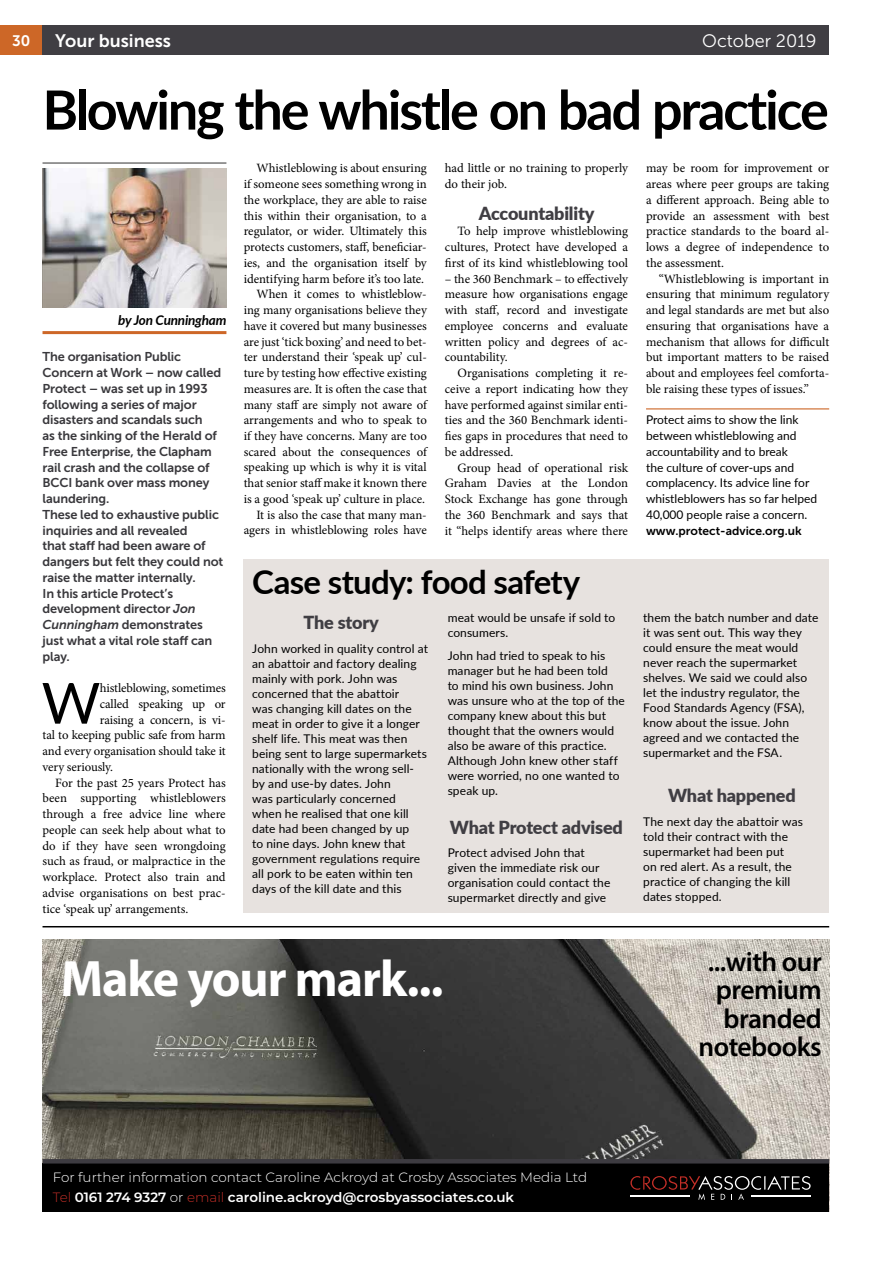
<style>
.page{position:relative;width:893px;height:1263px;background:#fff}
.page>*{position:absolute;margin:0;border:0;box-sizing:border-box;transform-origin:0 0}
.t1{font:56.7px "Lato";color:#000}
.t2{font:700 54px "Lato";letter-spacing:-.04em;color:#000}
.t3{font:700 51.45px "Myriad Pro";letter-spacing:-.02em;color:#fff}
.t4{font:700 33px "Lato";letter-spacing:-.02em;color:#000}
.t5{font:600 27.6px/28.7px "Myriad Pro";letter-spacing:-.02em;color:#000;text-align:right}
.t6{font:900 18px "Lato";letter-spacing:-.01em;color:#403e43}
.t7{font:18px "Museo Sans 700";color:#fff}
.t8{font:18px "Museo Sans 300";color:#fff}
.t9{font:15.15px "Museo Sans 700";color:#fff}
.t10{font:300 13.5px/19.5px "Montserrat";color:#fff}
.t11{font:italic 700 13.5px "Lato";letter-spacing:-.015em;color:#000}
.t12{font:12.75px/15.8px "Minion Pro";letter-spacing:-.005em;color:#000;text-align:justify}
.t13{font:12.75px/15.8px "Museo Sans 700";letter-spacing:-.01em;color:#39383c}
.t14{font:12px/15px "Lato";letter-spacing:.01em;color:#000}
.t15{font:12px "Museo Sans 700";color:#000}
.s1{font-style:italic}
.s2{color:#c12e27}
.s3{font-weight:600}
</style>
<div class="page">
<div style="left:0;top:26px;width:43px;height:29px;background:#cd6727"></div>
<div style="left:43px;top:26px;width:786px;height:29px;background:#403e43"></div>
<hr style="left:646px;top:408px;width:183px;height:1px;background:#cd6727">
<div style="left:244px;top:559px;width:585px;height:353px;background:#e7e2df"></div>
<hr style="left:43px;top:331px;width:183px;height:3px;background:#cd6727">
<img style="left:43px;top:168px;width:183px;height:139px">
<hr style="left:43px;top:163px;width:183px;height:1px;background:#323132">
<hr style="left:43px;top:926px;width:786px;height:1px;background:#000">
<img style="left:43px;top:940px;width:786px;height:219px">
<div style="left:43px;top:1163px;width:786px;height:49px;background:#000"></div>
<svg style="left:630px;top:1176px;width:181px;height:24px"></svg>
<hr style="left:43px;top:1159px;width:786px;height:4px;background:#3d3b41">
<p class="t9" style="left:12px;top:32px;width:20px">30</p>
<h3 class="t7" style="left:55px;top:31px;width:117px">Your business</h3>
<h3 class="t8" style="left:702px;top:31px;width:116px">October 2019</h3>
<h2 class="t2" style="left:43px;top:70px;width:788px">Blowing the whistle on bad practice</h2>
<p class="t11" style="left:118px;top:310px;width:110px">by Jon Cunningham</p>
<p class="t13" style="left:43px;top:349px;width:182px">The organisation Public<br>Concern at Work – now called<br>Protect – was set up in 1993 following a series of major disasters and scandals such<br>as the sinking of the Herald of<br>Free Enterprise, the Clapham rail crash and the collapse of<br>BCCI bank over mass money laundering.<br>These led to exhaustive public inquiries and all revealed<br>that staff had been aware of dangers but felt they could not raise the matter internally.<br>In this article Protect’s development director <span class="s1">Jon<br>Cunningham</span> demonstrates just what a vital role staff can play.</p>
<h1 class="t1" style="left:42px;top:662px;width:60px">W</h1>
<p class="t12" style="left:100px;top:680px;width:127px">histleblowing, sometimes</p>
<p class="t12" style="left:100px;top:696px;width:127px">called speaking up or</p>
<p class="t12" style="left:100px;top:712px;width:127px">raising a concern, is vi-</p>
<p class="t12" style="left:43px;top:727px;width:185px">tal to keeping public safe from harm</p>
<p class="t12" style="left:43px;top:743px;width:185px">and every organisation should take it</p>
<p class="t12" style="left:43px;top:759px;width:72px">very seriously.</p>
<p class="t12" style="left:55px;top:775px;width:172px">For the past 25 years Protect has</p>
<p class="t12" style="left:43px;top:790px;width:185px">been supporting whistleblowers</p>
<p class="t12" style="left:43px;top:806px;width:185px">through a free advice line where</p>
<p class="t12" style="left:43px;top:822px;width:185px">people can seek help about what to</p>
<p class="t12" style="left:43px;top:838px;width:185px">do if they have seen wrongdoing</p>
<p class="t12" style="left:43px;top:853px;width:185px">such as fraud, or malpractice in the</p>
<p class="t12" style="left:43px;top:869px;width:185px">workplace. Protect also train and</p>
<p class="t12" style="left:43px;top:885px;width:185px">advise organisations on best prac-</p>
<p class="t12" style="left:43px;top:901px;width:147px">tice ‘speak up’ arrangements.</p>
<p class="t12" style="left:244px;top:160px;width:185px;text-align:right">Whistleblowing is about ensuring<br>if someone sees something wrong in the workplace, they are able to raise this within their organisation, to a regulator, or wider. Ultimately this protects customers, staff, beneficiar&shy;ies, and the organisation itself by identifying harm before it’s too late.<br>When it comes to whistleblow&shy;ing many organisations believe they have it covered but many businesses are just ‘tick boxing’ and need to bet&shy;ter understand their ‘speak up’ cul&shy;ture by testing how effective existing measures are. It is often the case that many staff are simply not aware of arrangements and who to speak to if they have concerns. Many are too scared about the consequences of speaking up which is why it is vital that senior staff make it known there is a good ‘speak up’ culture in place.<br>It is also the case that many man&shy;agers in whistleblowing roles have</p>
<p class="t12" style="left:445px;top:160px;width:185px">had little or no training to properly do their job.</p>
<h3 class="t6" style="left:479px;top:199px;width:117px">Accountability</h3>
<p class="t12" style="left:445px;top:223px;width:185px;text-indent:13px">To help improve whistleblowing cultures, Protect have developed a first of its kind whistleblowing tool</p>
<p class="t12" style="left:445px;top:271px;width:185px">– the 360 Benchmark – to effectively measure how organisations engage with staff, record and investigate employee concerns and evaluate written policy and degrees of ac&shy;countability.</p>
<p class="t12" style="left:445px;top:365px;width:185px;text-indent:13px">Organisations completing it re&shy;ceive a report indicating how they have performed against similar enti&shy;ties and the 360 Benchmark identi&shy;fies gaps in procedures that need to be addressed.</p>
<p class="t12" style="left:445px;top:460px;width:185px;text-indent:13px">Group head of operational risk Graham Davies at the London Stock Exchange has gone through the 360 Benchmark and says that it “helps identify areas where there</p>
<h3 class="t4" style="left:252px;top:558px;width:329px">Case study: food safety</h3>
<h3 class="t6" style="left:303px;top:609px;width:77px">The story</h3>
<p class="t14" style="left:252px;top:640px;width:178px">John worked in quality control at an abattoir and factory dealing mainly with pork. John was concerned that the abattoir<br>was changing kill dates on the meat in order to give it a longer shelf life. This meat was then being sent to large supermarkets nationally with the wrong sell&shy;by and use-by dates. John<br>was particularly concerned when he realised that one kill date had been changed by up<br>to nine days. John knew that government regulations require all pork to be eaten within ten days of the kill date and this</p>
<p class="t14" style="left:448px;top:609px;width:169px">meat would be unsafe if sold to consumers.</p>
<p class="t14" style="left:448px;top:648px;width:179px">John had tried to speak to his manager but he had been told<br>to mind his own business. John was unsure who at the top of the company knew about this but thought that the owners would also be aware of this practice.<br>Although John knew other staff were worried, no one wanted to speak up.</p>
<h3 class="t6" style="left:450px;top:814px;width:174px">What Protect advised</h3>
<p class="t14" style="left:448px;top:845px;width:164px">Protect advised John that given the immediate risk our organisation could contact the supermarket directly and give</p>
<h3 class="t3" style="left:61px;top:945px;width:384px">Make your mark...</h3>
<p class="t12" style="left:646px;top:160px;width:185px">may be room for improvement or areas where peer groups are taking a different approach. Being able to provide an assessment with best practice standards to the board al&shy;lows a degree of independence to the assessment.</p>
<p class="t12" style="left:646px;top:271px;width:185px;text-indent:13px">“Whistleblowing is important in ensuring that minimum regulatory and legal standards are met but also ensuring that organisations have a mechanism that allows for difficult but important matters to be raised about and employees feel comforta&shy;ble raising these types of issues.”</p>
<p class="t14" style="left:646px;top:412px;width:173px;line-height:15.8px">Protect aims to show the link between whistleblowing and accountability and to break<br>the culture of cover-ups and complacency. Its advice line for whistleblowers has so far helped<br>40,000 people raise a concern.</p>
<p class="t15" style="left:646px;top:524px;width:157px">www.protect-advice.org.uk</p>
<p class="t14" style="left:643px;top:609px;width:177px">them the batch number and date it was sent out. This way they could ensure the meat would never reach the supermarket shelves. We said we could also let the industry regulator, the<br>Food Standards Agency (FSA), know about the issue. John agreed and we contacted the supermarket and the FSA.</p>
<h3 class="t6" style="left:668px;top:782px;width:129px">What happened</h3>
<p class="t14" style="left:643px;top:813px;width:161px">The next day the abattoir was told their contract with the supermarket had been put<br>on red alert. As a result, the practice of changing the kill dates stopped.</p>
<h3 class="t5" style="left:698px;top:946px;width:125px">...with our premium branded notebooks</h3>
<p class="t10" style="left:53px;top:1167px;width:536px">For further information contact Caroline Ackroyd at Crosby Associates Media Ltd<br><span class="s2">Tel</span> <span class="s3">0161 274 9327</span> or <span class="s2">email</span> <span class="s3">caroline.ackroyd@crosbyassociates.co.uk</span></p>
</div>
